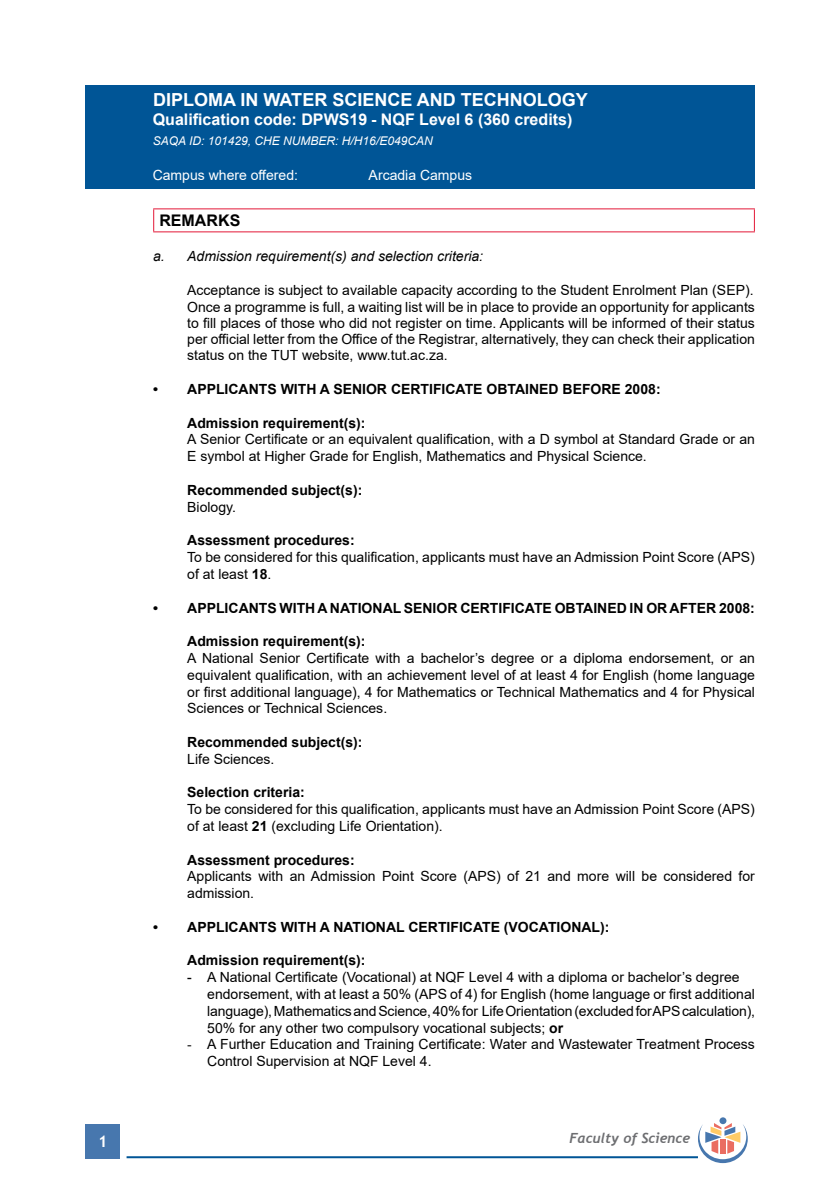
<style>
.page{position:relative;width:840px;height:1191px;background:#fff}
.page>*{position:absolute;margin:0;border:0;box-sizing:border-box;transform-origin:0 0}
.t1{font:700 18px "Arial";color:#fff}
.t2{font:700 16px "Arial";color:#fff}
.t3{font:700 16px "Arial";color:#000}
.t4{font:700 16px "Trebuchet MS";color:#fff}
.t5{font:14px/16.8px "Arial";color:#000}
.t6{font:700 14px "Arial";color:#000}
.t7{font:italic 14px "Arial";color:#000}
.t8{font:14px "Arial";color:#fff}
.t9{font:italic 700 14px "Trebuchet";color:#6d6e71}
.t10{font:italic 12px "Arial";color:#fff}
.s1{font-weight:700}
.s2{font-family:"Times New Roman"}
</style>
<div class="page">
<div style="left:86px;top:1124px;width:34px;height:34px;background:#4777ae"></div>
<hr style="left:126px;top:1156px;width:571px;height:2px;background:#005596">
<div style="left:719px;top:1117px;width:7px;height:7px;background:#4777ae;border-radius:50%"></div>
<svg style="left:697px;top:1123px;width:50px;height:40px"></svg>
<div style="left:85px;top:85px;width:669px;height:103px;background:#005596"></div>
<hr style="left:153px;top:208px;width:601px;height:1px;background:#e31837">
<svg style="left:153px;top:209px;width:1px;height:22px"></svg>
<svg style="left:753px;top:209px;width:1px;height:22px"></svg>
<hr style="left:153px;top:231px;width:601px;height:1px;background:#e31837">
<p class="t1" style="left:153px;top:87px;width:436px">DIPLOMA IN WATER SCIENCE AND TECHNOLOGY</p>
<p class="t2" style="left:153px;top:109px;width:421px">Qualification code: DPWS19 - NQF Level 6 (360 credits)</p>
<p class="t10" style="left:153px;top:133px;width:281px">SAQA ID: 101429, CHE NUMBER: H/H16/E049CAN</p>
<p class="t8" style="left:153px;top:166px;width:147px">Campus where offered:</p>
<p class="t8" style="left:368px;top:166px;width:105px">Arcadia Campus</p>
<p class="t3" style="left:159px;top:209px;width:82px">REMARKS</p>
<p class="t7" style="left:153px;top:247px;width:331px">a. Admission requirement(s) and selection criteria:</p>
<p class="t5" style="left:187px;top:281px;width:569px;text-align:justify">Acceptance is subject to available capacity according to the Student Enrolment Plan (SEP).<br>Once a programme is full, a waiting list will be in place to provide an opportunity for applicants to fill places of those who did not register on time. Applicants will be informed of their status per official letter from the Office of the Registrar, alternatively, they can check their application status on the TUT website, www.tut.ac.za.</p>
<p class="t6" style="left:153px;top:379px;width:508px">• APPLICANTS WITH A SENIOR CERTIFICATE OBTAINED BEFORE 2008:</p>
<p class="t6" style="left:187px;top:413px;width:180px">Admission requirement(s):</p>
<p class="t5" style="left:187px;top:431px;width:569px">A Senior Certificate or an equivalent qualification, with a D symbol at Standard Grade or an<br>E symbol at Higher Grade for English, Mathematics and Physical Science.</p>
<p class="t6" style="left:187px;top:480px;width:177px">Recommended subject(s):</p>
<p class="t5" style="left:187px;top:498px;width:50px">Biology.</p>
<p class="t6" style="left:187px;top:530px;width:169px">Assessment procedures:</p>
<p class="t5" style="left:187px;top:548px;width:569px">To be considered for this qualification, applicants must have an Admission Point Score (APS) of at least <span class="s1">18</span>.</p>
<p class="t6" style="left:153px;top:598px;width:603px">• APPLICANTS WITH A NATIONAL SENIOR CERTIFICATE OBTAINED IN OR AFTER 2008:</p>
<p class="t6" style="left:187px;top:631px;width:180px">Admission requirement(s):</p>
<p class="t5" style="left:187px;top:649px;width:569px;text-align:justify">A National Senior Certificate with a bachelor’s degree or a diploma endorsement, or an equivalent qualification, with an achievement level of at least 4 for English (home language or first additional language), 4 for Mathematics or Technical Mathematics and 4 for Physical Sciences or Technical Sciences.</p>
<p class="t6" style="left:187px;top:732px;width:177px">Recommended subject(s):</p>
<p class="t5" style="left:187px;top:750px;width:89px">Life Sciences.</p>
<p class="t6" style="left:187px;top:782px;width:119px">Selection criteria:</p>
<p class="t5" style="left:187px;top:800px;width:569px">To be considered for this qualification, applicants must have an Admission Point Score (APS) of at least <span class="s1">21</span> (excluding Life Orientation).</p>
<p class="t6" style="left:187px;top:850px;width:169px">Assessment procedures:</p>
<p class="t5" style="left:187px;top:868px;width:569px">Applicants with an Admission Point Score (APS) of 21 and more will be considered for admission.</p>
<p class="t6" style="left:153px;top:917px;width:457px">• APPLICANTS WITH A NATIONAL CERTIFICATE (VOCATIONAL):</p>
<p class="t6" style="left:187px;top:950px;width:180px">Admission requirement(s):</p>
<p class="t5" style="left:207px;top:968px;width:549px;text-indent:-20px">- A National Certificate (Vocational) at NQF Level 4 with a diploma or bachelor’s degree endorsement, with at least a 50% (APS of 4) for English (home language or first additional language), Mathematics and Science, 40% for Life Orientation (excluded for APS calculation), 50% for any other two compulsory vocational subjects; <span class="s1">or</span></p>
<p class="t5" style="left:207px;top:1036px;width:549px;text-indent:-20px"><span class="s2">-</span> A Further Education and Training Certificate: Water and Wastewater Treatment Process<br>Control Supervision at NQF Level 4.</p>
<p class="t4" style="left:98px;top:1131px;width:11px">1</p>
<p class="t9" style="left:569px;top:1129px;width:122px">Faculty of Science</p>
</div>
